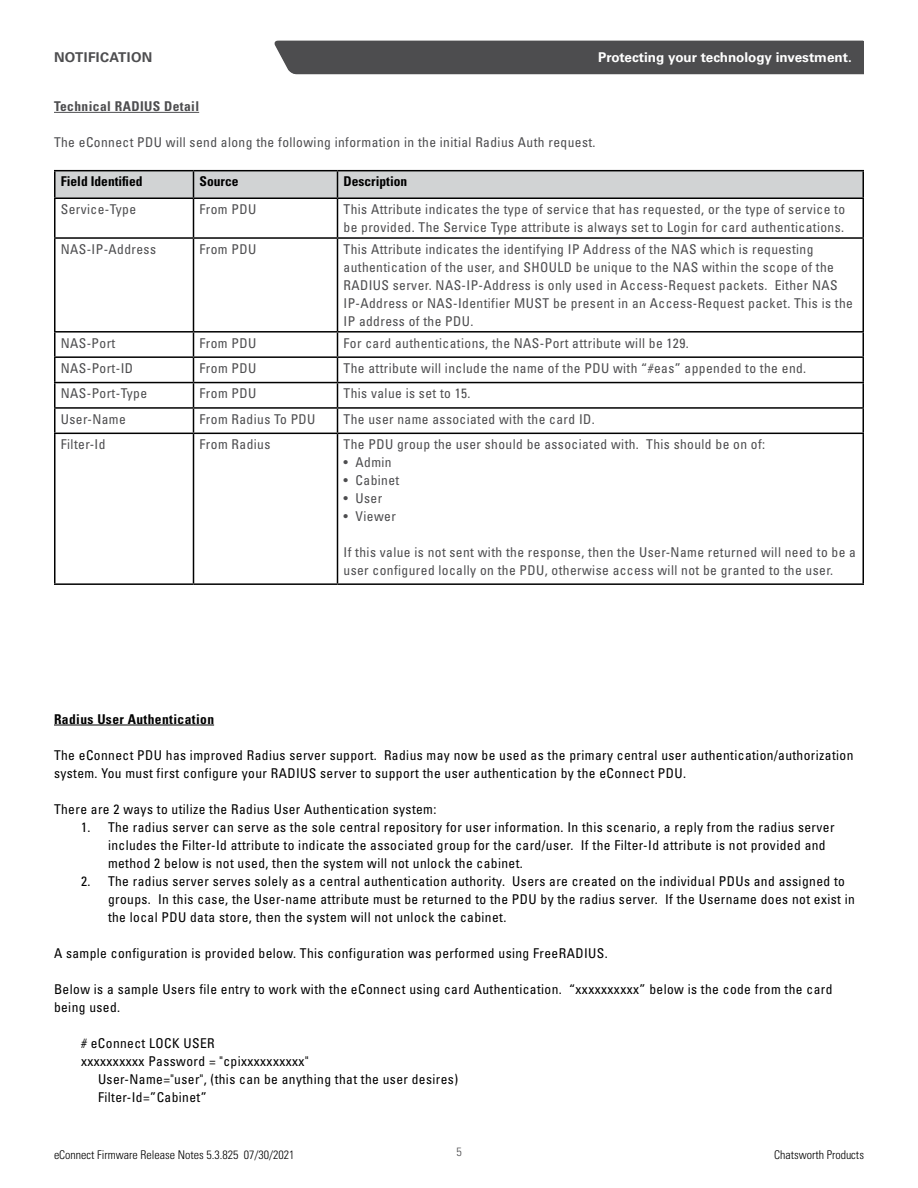
<style>
.page{position:relative;width:918px;height:1188px;background:#fff}
.page>*{position:absolute;margin:0;border:0;box-sizing:border-box;transform-origin:0 0}
.t1{font:condensed 13.5px/18px "Univers LT Std";letter-spacing:.03em;color:#000}
.t2{font:condensed 13.5px/18px "Univers LT Std";letter-spacing:.03em;color:#4d4d4f}
.t3{font:700 13.5px "Univers LT Std";color:#fff}
.t4{font:700 condensed 13.5px "Univers LT Std";color:#000}
.t5{font:700 condensed 13.5px "Univers LT Std";letter-spacing:.03em;color:#000}
.t6{font:700 condensed 13.5px "Univers LT Std";letter-spacing:.03em;color:#4d4d4f}
.t7{font:700 13.5px "Univers LT Std";letter-spacing:.03em;color:#4d4d4f}
.t8{font:300 condensed 12px "Univers LT Std";color:#000}
.t9{font:300 condensed 12px "Univers LT Std";color:#4d4d4f}
</style>
<div class="page">
<div style="left:274px;top:41px;width:590px;height:33px;background:#4d4d4f"></div>
<hr style="left:54px;top:170px;width:140px;height:1px;background:#000">
<hr style="left:54px;top:171px;width:2px;height:27px;background:#000">
<hr style="left:194px;top:170px;width:144px;height:1px;background:#000">
<hr style="left:338px;top:170px;width:526px;height:1px;background:#000">
<svg style="left:55px;top:171px;width:807px;height:27px;background:#c8cacb"></svg>
<hr style="left:862px;top:171px;width:2px;height:27px;background:#000">
<hr style="left:54px;top:198px;width:140px;height:1px;background:#000">
<hr style="left:54px;top:199px;width:2px;height:38px;background:#000">
<hr style="left:194px;top:198px;width:144px;height:1px;background:#000">
<hr style="left:193px;top:199px;width:1px;height:38px;background:#000">
<hr style="left:338px;top:198px;width:526px;height:1px;background:#000">
<hr style="left:337px;top:199px;width:1px;height:38px;background:#000">
<hr style="left:862px;top:199px;width:2px;height:38px;background:#000">
<hr style="left:54px;top:237px;width:140px;height:2px;background:#000">
<hr style="left:54px;top:239px;width:2px;height:92px;background:#000">
<hr style="left:194px;top:237px;width:144px;height:2px;background:#000">
<hr style="left:193px;top:239px;width:1px;height:92px;background:#000">
<hr style="left:338px;top:237px;width:526px;height:2px;background:#000">
<hr style="left:337px;top:239px;width:1px;height:92px;background:#000">
<hr style="left:862px;top:239px;width:2px;height:92px;background:#000">
<hr style="left:54px;top:331px;width:140px;height:2px;background:#000">
<hr style="left:54px;top:333px;width:2px;height:23px;background:#000">
<hr style="left:194px;top:331px;width:144px;height:2px;background:#000">
<hr style="left:338px;top:331px;width:526px;height:2px;background:#000">
<hr style="left:862px;top:333px;width:2px;height:23px;background:#000">
<hr style="left:54px;top:356px;width:140px;height:2px;background:#000">
<hr style="left:54px;top:358px;width:2px;height:24px;background:#000">
<hr style="left:194px;top:356px;width:144px;height:2px;background:#000">
<hr style="left:338px;top:356px;width:526px;height:2px;background:#000">
<hr style="left:862px;top:358px;width:2px;height:24px;background:#000">
<hr style="left:54px;top:382px;width:140px;height:1px;background:#000">
<hr style="left:54px;top:383px;width:2px;height:24px;background:#000">
<hr style="left:194px;top:382px;width:144px;height:1px;background:#000">
<hr style="left:338px;top:382px;width:526px;height:1px;background:#000">
<hr style="left:862px;top:383px;width:2px;height:24px;background:#000">
<hr style="left:54px;top:407px;width:140px;height:2px;background:#000">
<hr style="left:54px;top:409px;width:2px;height:24px;background:#000">
<hr style="left:194px;top:407px;width:144px;height:2px;background:#000">
<svg style="left:193px;top:333px;width:1px;height:100px"></svg>
<hr style="left:338px;top:407px;width:526px;height:2px;background:#000">
<svg style="left:337px;top:333px;width:1px;height:100px"></svg>
<hr style="left:862px;top:409px;width:2px;height:24px;background:#000">
<hr style="left:54px;top:433px;width:140px;height:1px;background:#000">
<hr style="left:54px;top:434px;width:2px;height:149px;background:#000">
<hr style="left:194px;top:433px;width:144px;height:1px;background:#000">
<hr style="left:193px;top:434px;width:1px;height:149px;background:#000">
<hr style="left:338px;top:433px;width:526px;height:1px;background:#000">
<hr style="left:337px;top:434px;width:1px;height:149px;background:#000">
<hr style="left:862px;top:434px;width:2px;height:149px;background:#000">
<hr style="left:54px;top:583px;width:140px;height:2px;background:#000">
<hr style="left:194px;top:583px;width:144px;height:2px;background:#000">
<hr style="left:338px;top:583px;width:526px;height:2px;background:#000">
<hr style="left:54px;top:725px;width:160px;height:1px;background:#000">
<hr style="left:54px;top:112px;width:145px;height:1px;background:#4d4d4f">
<p class="t7" style="left:54px;top:49px;width:100px">NOTIFICATION</p>
<p class="t3" style="left:598px;top:49px;width:255px">Protecting your technology investment.</p>
<p class="t6" style="left:54px;top:98px;width:147px">Technical RADIUS Detail</p>
<p class="t2" style="left:54px;top:133px;width:543px">The eConnect PDU will send along the following information in the initial Radius Auth request.</p>
<p class="t4" style="left:61px;top:173px;width:83px">Field Identified</p>
<p class="t4" style="left:200px;top:173px;width:41px">Source</p>
<p class="t4" style="left:344px;top:173px;width:65px">Description</p>
<p class="t2" style="left:61px;top:200px;width:77px">Service-Type</p>
<p class="t2" style="left:200px;top:200px;width:58px">From PDU</p>
<p class="t2" style="left:344px;top:200px;width:503px">This Attribute indicates the type of service that has requested, or the type of service to be provided. The Service Type attribute is always set to Login for card authentications.</p>
<p class="t2" style="left:61px;top:240px;width:97px">NAS-IP-Address</p>
<p class="t2" style="left:200px;top:240px;width:58px">From PDU</p>
<p class="t2" style="left:344px;top:240px;width:511px">This Attribute indicates the identifying IP Address of the NAS which is requesting authentication of the user, and SHOULD be unique to the NAS within the scope of the RADIUS server. NAS-IP-Address is only used in Access-Request packets. Either NAS IP-Address or NAS-Identifier MUST be present in an Access-Request packet. This is the IP address of the PDU.</p>
<p class="t2" style="left:61px;top:334px;width:56px">NAS-Port</p>
<p class="t2" style="left:200px;top:334px;width:58px">From PDU</p>
<p class="t2" style="left:344px;top:334px;width:347px">For card authentications, the NAS-Port attribute will be 129.</p>
<p class="t2" style="left:61px;top:359px;width:74px">NAS-Port-ID</p>
<p class="t2" style="left:200px;top:359px;width:58px">From PDU</p>
<p class="t2" style="left:344px;top:359px;width:464px">The attribute will include the name of the PDU with “#eas” appended to the end.</p>
<p class="t2" style="left:61px;top:384px;width:88px">NAS-Port-Type</p>
<p class="t2" style="left:200px;top:384px;width:58px">From PDU</p>
<p class="t2" style="left:344px;top:384px;width:129px">This value is set to 15.</p>
<p class="t2" style="left:61px;top:410px;width:66px">User-Name</p>
<p class="t2" style="left:200px;top:410px;width:117px">From Radius To PDU</p>
<p class="t2" style="left:344px;top:410px;width:253px">The user name associated with the card ID.</p>
<p class="t2" style="left:61px;top:435px;width:46px">Filter-Id</p>
<p class="t2" style="left:200px;top:435px;width:72px">From Radius</p>
<p class="t2" style="left:344px;top:435px;width:423px">The PDU group the user should be associated with. This should be on of:</p>
<p class="t2" style="left:344px;top:453px;width:50px">• Admin</p>
<p class="t2" style="left:344px;top:471px;width:57px">• Cabinet</p>
<p class="t2" style="left:344px;top:489px;width:40px">• User</p>
<p class="t2" style="left:344px;top:507px;width:54px">• Viewer</p>
<p class="t2" style="left:344px;top:543px;width:514px">If this value is not sent with the response, then the User-Name returned will need to be a user configured locally on the PDU, otherwise access will not be granted to the user.</p>
<p class="t5" style="left:54px;top:711px;width:162px">Radius User Authentication</p>
<p class="t1" style="left:54px;top:746px;width:801px">The eConnect PDU has improved Radius server support. Radius may now be used as the primary central user authentication/authorization system. You must first configure your RADIUS server to support the user authentication by the eConnect PDU.</p>
<p class="t1" style="left:54px;top:800px;width:384px">There are 2 ways to utilize the Radius User Authentication system:</p>
<p class="t1" style="left:108px;top:818px;width:728px;text-indent:-27px">1. The radius server can serve as the sole central repository for user information. In this scenario, a reply from the radius server includes the Filter-Id attribute to indicate the associated group for the card/user. If the Filter-Id attribute is not provided and method 2 below is not used, then the system will not unlock the cabinet.</p>
<p class="t1" style="left:108px;top:872px;width:749px;text-indent:-27px">2. The radius server serves solely as a central authentication authority. Users are created on the individual PDUs and assigned to groups. In this case, the User-name attribute must be returned to the PDU by the radius server. If the Username does not exist in the local PDU data store, then the system will not unlock the cabinet.</p>
<p class="t1" style="left:54px;top:944px;width:555px">A sample configuration is provided below. This configuration was performed using FreeRADIUS.</p>
<p class="t1" style="left:54px;top:980px;width:780px">Below is a sample Users file entry to work with the eConnect using card Authentication. “xxxxxxxxxx” below is the code from the card being used.</p>
<p class="t1" style="left:81px;top:1034px;width:135px"># eConnect LOCK USER</p>
<p class="t1" style="left:81px;top:1052px;width:229px">xxxxxxxxxx Password = "cpixxxxxxxxxx"</p>
<p class="t1" style="left:98px;top:1070px;width:362px">User-Name="user", (this can be anything that the user desires)</p>
<p class="t1" style="left:98px;top:1088px;width:110px">Filter-Id=”Cabinet”</p>
<p class="t8" style="left:54px;top:1147px;width:242px">eConnect Firmware Release Notes 5.3.825 07/30/2021</p>
<p class="t9" style="left:456px;top:1144px;width:7px">5</p>
<p class="t8" style="left:774px;top:1147px;width:91px">Chatsworth Products</p>
</div>
